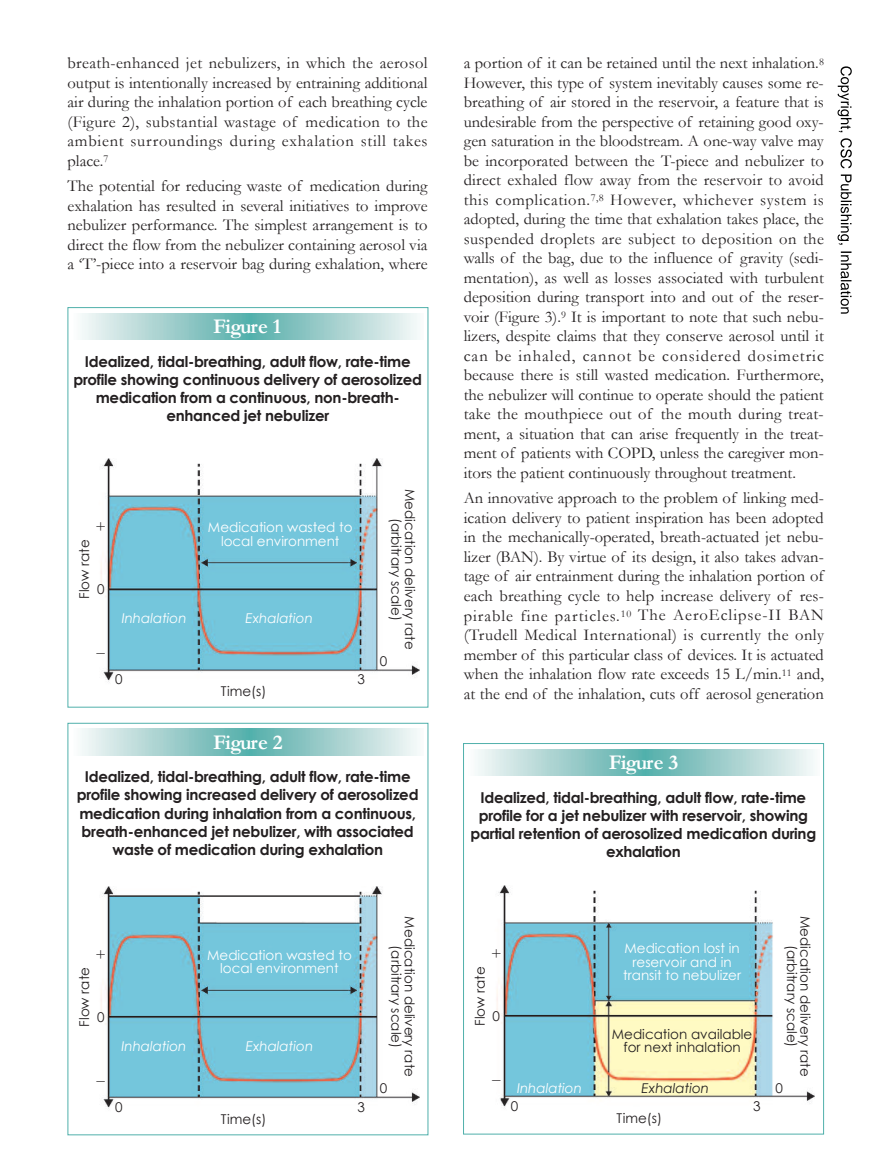
<style>
.page{position:relative;width:878px;height:1175px;background:#fff}
.page>*{position:absolute;margin:0;border:0;box-sizing:border-box;transform-origin:0 0}
.t1{font:700 21px "Garamond";letter-spacing:-.04em;color:#fff}
.t2{font:16.5px/19.5px "Garamond";color:#231f20;text-align:justify}
.t3{font:700 15px/18px "Century Gothic";letter-spacing:-.015em;color:#231f20;text-align:center}
.t4{font:13.5px/13.5px "Century Gothic";color:#231f20;text-align:center}
.t5{font:13.5px/13.5px "Century Gothic";color:#fff;text-align:center}
.t6{font:italic 13.5px "Century Gothic";color:#fff}
.t7{font:italic 13.5px "Century Gothic";color:#231f20}
</style>
<div class="page">
<img style="left:67px;top:66px;width:785px;height:1070px">
<div style="left:68px;top:308px;width:359px;height:398px;background:#fff"></div>
<svg style="left:81px;top:313px;width:337px;height:27px;background:#a4d1cf"></svg>
<img style="left:100px;top:459px;width:319px;height:223px">
<div style="left:68px;top:723px;width:359px;height:411px;background:#fff"></div>
<svg style="left:81px;top:729px;width:337px;height:26px;background:#a4d1cf"></svg>
<img style="left:100px;top:886px;width:319px;height:223px">
<div style="left:464px;top:744px;width:359px;height:389px;background:#fff"></div>
<div style="left:463px;top:743px;width:361px;height:391px;border:1px solid #50b0ab"></div>
<svg style="left:477px;top:749px;width:337px;height:27px;background:#a4d1cf"></svg>
<img style="left:496px;top:885px;width:318px;height:223px">
<svg style="left:100px;top:522px;width:5px;height:8px"></svg>
<svg style="left:100px;top:949px;width:5px;height:9px"></svg>
<svg style="left:496px;top:949px;width:4px;height:8px"></svg>
<p class="t2" style="left:68px;top:54px;width:361px">breath-enhanced jet nebulizers, in which the aerosol output is intentionally increased by entraining additional air during the inhalation portion of each breathing cycle (Figure 2), substantial wastage of medication to the ambient surroundings during exhalation still takes place.<sup>7</sup></p>
<p class="t2" style="left:68px;top:177px;width:361px">The potential for reducing waste of medication during exhalation has resulted in several initiatives to improve nebulizer performance. The simplest arrangement is to direct the flow from the nebulizer containing aerosol via a ‘T’-piece into a reservoir bag during exhalation, where</p>
<p class="t1" style="left:213px;top:315px;width:69px">Figure 1</p>
<p class="t3" style="left:74px;top:352px;width:350px">Idealized, tidal-breathing, adult flow, rate-time profile showing continuous delivery of aerosolized medication from a continuous, non-breath&shy;enhanced jet nebulizer</p>
<p class="t4" style="left:77px;top:599px;width:61px;rotate:-90deg">Flow rate</p>
<p class="t4" style="left:97px;top:582px;width:9px">0</p>
<p class="t5" style="left:208px;top:520px;width:146px">Medication wasted to local environment</p>
<p class="t6" style="left:122px;top:609px;width:67px">Inhalation</p>
<p class="t6" style="left:245px;top:609px;width:69px">Exhalation</p>
<p class="t4" style="left:115px;top:672px;width:9px">0</p>
<p class="t4" style="left:357px;top:672px;width:9px">3</p>
<p class="t4" style="left:221px;top:684px;width:47px">Time(s)</p>
<p class="t4" style="left:417px;top:489px;width:162px;rotate:90deg">Medication delivery rate (arbitrary scale)</p>
<p class="t4" style="left:380px;top:653px;width:9px">0</p>
<p class="t1" style="left:213px;top:730px;width:71px">Figure 2</p>
<p class="t3" style="left:77px;top:767px;width:343px">Idealized, tidal-breathing, adult flow, rate-time profile showing increased delivery of aerosolized medication during inhalation from a continuous, breath-enhanced jet nebulizer, with associated waste of medication during exhalation</p>
<p class="t4" style="left:77px;top:1026px;width:61px;rotate:-90deg">Flow rate</p>
<p class="t4" style="left:97px;top:1010px;width:9px">0</p>
<p class="t5" style="left:207px;top:947px;width:146px">Medication wasted to local environment</p>
<p class="t6" style="left:121px;top:1037px;width:67px">Inhalation</p>
<p class="t6" style="left:246px;top:1037px;width:69px">Exhalation</p>
<p class="t4" style="left:115px;top:1100px;width:9px">0</p>
<p class="t4" style="left:357px;top:1100px;width:9px">3</p>
<p class="t4" style="left:221px;top:1112px;width:47px">Time(s)</p>
<p class="t4" style="left:417px;top:916px;width:162px;rotate:90deg">Medication delivery rate (arbitrary scale)</p>
<p class="t4" style="left:380px;top:1081px;width:9px">0</p>
<p class="t2" style="left:463px;top:54px;width:362px">a portion of it can be retained until the next inhalation.<sup>8<br></sup>However, this type of system inevitably causes some re&shy;breathing of air stored in the reservoir, a feature that is undesirable from the perspective of retaining good oxy&shy;gen saturation in the bloodstream. A one-way valve may be incorporated between the T-piece and nebulizer to direct exhaled flow away from the reservoir to avoid this complication.<sup>7,8</sup> However, whichever system is adopted, during the time that exhalation takes place, the suspended droplets are subject to deposition on the walls of the bag, due to the influence of gravity (sedi&shy;mentation), as well as losses associated with turbulent deposition during transport into and out of the reser&shy;voir (Figure 3).<sup>9</sup> It is important to note that such nebu&shy;lizers, despite claims that they conserve aerosol until it can be inhaled, cannot be considered dosimetric because there is still wasted medication. Furthermore, the nebulizer will continue to operate should the patient take the mouthpiece out of the mouth during treat&shy;ment, a situation that can arise frequently in the treat&shy;ment of patients with COPD, unless the caregiver mon&shy;itors the patient continuously throughout treatment.</p>
<p class="t2" style="left:463px;top:489px;width:362px">An innovative approach to the problem of linking med&shy;ication delivery to patient inspiration has been adopted in the mechanically-operated, breath-actuated jet nebu&shy;lizer (BAN). By virtue of its design, it also takes advan&shy;tage of air entrainment during the inhalation portion of each breathing cycle to help increase delivery of res&shy;pirable fine particles.<sup>10</sup> The AeroEclipse-II BAN (Trudell Medical International) is currently the only member of this particular class of devices. It is actuated when the inhalation flow rate exceeds 15 L/min.<sup>11</sup> and, at the end of the inhalation, cuts off aerosol generation</p>
<p class="t1" style="left:608px;top:750px;width:71px">Figure 3</p>
<p class="t3" style="left:470px;top:788px;width:347px">Idealized, tidal-breathing, adult flow, rate-time profile for a jet nebulizer with reservoir, showing partial retention of aerosolized medication during exhalation</p>
<p class="t4" style="left:473px;top:1025px;width:61px;rotate:-90deg">Flow rate</p>
<p class="t4" style="left:492px;top:1009px;width:9px">0</p>
<p class="t5" style="left:623px;top:941px;width:119px">Medication lost in reservoir and in transit to nebulizer</p>
<p class="t4" style="left:612px;top:1026px;width:142px">Medication available for next inhalation</p>
<p class="t6" style="left:517px;top:1079px;width:67px">Inhalation</p>
<p class="t7" style="left:641px;top:1079px;width:69px">Exhalation</p>
<p class="t4" style="left:510px;top:1099px;width:9px">0</p>
<p class="t4" style="left:753px;top:1099px;width:9px">3</p>
<p class="t4" style="left:616px;top:1111px;width:47px">Time(s)</p>
<p class="t4" style="left:812px;top:915px;width:162px;rotate:90deg">Medication delivery rate (arbitrary scale)</p>
<p class="t4" style="left:775px;top:1080px;width:9px">0</p>
</div>
